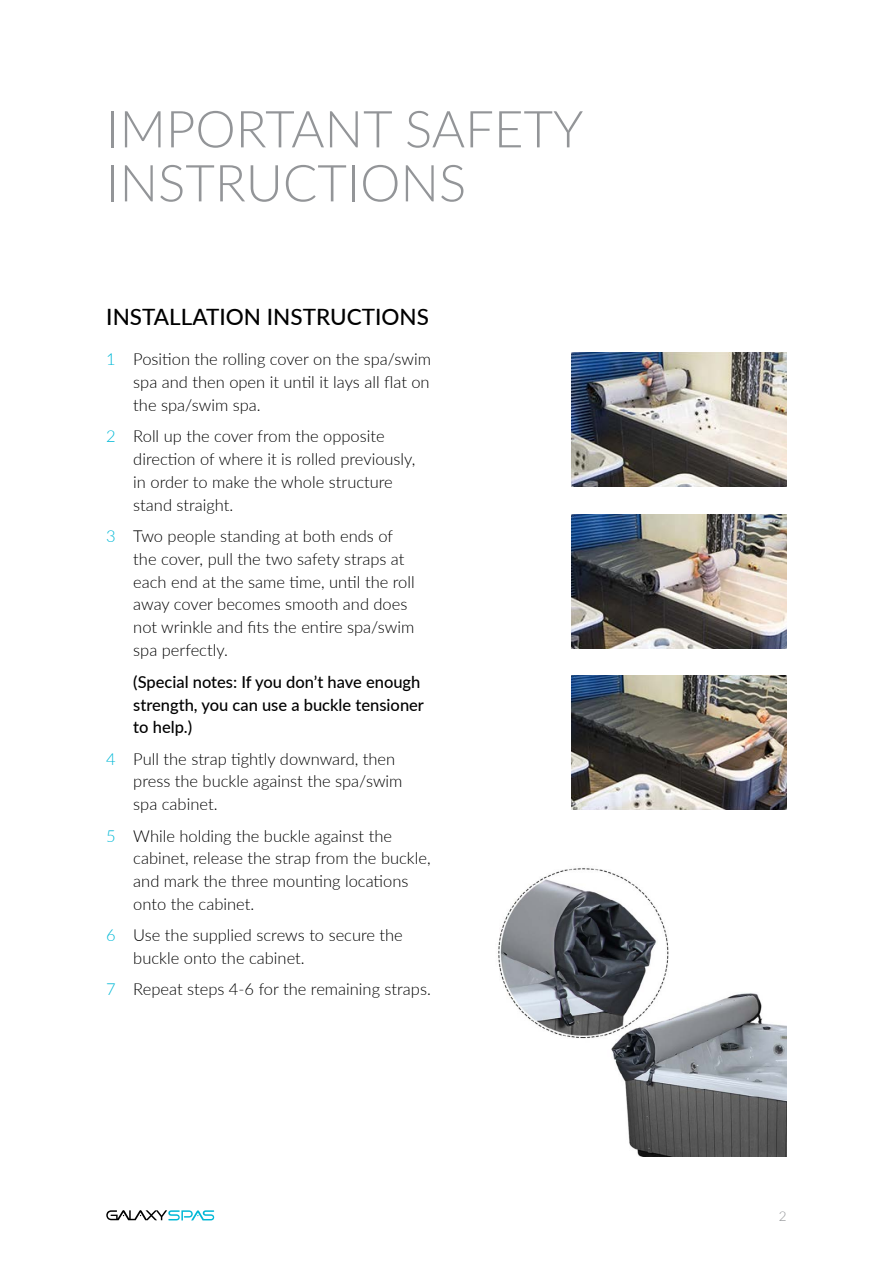
<style>
.page{position:relative;width:893px;height:1263px;background:#fff}
.page>*{position:absolute;margin:0;border:0;box-sizing:border-box;transform-origin:0 0}
.t1{font:300 51px/54px "Lato";color:#939598}
.t2{font:500 22.5px "Lato";color:#000}
.t3{font:300 16.5px/22.8px "Lato";color:#000}
.t4{font:500 16.5px/22.8px "Lato";color:#000}
.t5{font:300 13.5px "Lato";color:#939598}
.s1{color:#00b8d6}
</style>
<div class="page">
<svg style="left:106px;top:1210px;width:108px;height:10px"></svg>
<img style="left:498px;top:868px;width:289px;height:288px">
<img style="left:571px;top:676px;width:216px;height:133px">
<img style="left:571px;top:514px;width:216px;height:134px">
<img style="left:571px;top:353px;width:216px;height:134px">
<h1 class="t1" style="left:106px;top:100px;width:479px">IMPORTANT SAFETY<br>INSTRUCTIONS</h1>
<h2 class="t2" style="left:106px;top:301px;width:324px">INSTALLATION INSTRUCTIONS</h2>
<p class="t3" style="left:133px;top:347px;width:299px;text-align:justify;text-indent:-27px"><span class="s1">1</span> Position the rolling cover on the spa/swim spa and then open it until it lays all flat on the spa/swim spa.</p>
<p class="t3" style="left:133px;top:424px;width:284px;text-indent:-27px"><span class="s1">2</span> Roll up the cover from the opposite direction of where it is rolled previously, in order to make the whole structure stand straight.</p>
<p class="t3" style="left:133px;top:524px;width:283px;text-indent:-27px"><span class="s1">3</span> Two people standing at both ends of the cover, pull the two safety straps at each end at the same time, until the roll away cover becomes smooth and does not wrinkle and fits the entire spa/swim spa perfectly.</p>
<p class="t4" style="left:133px;top:670px;width:292px">(Special notes: If you don’t have enough strength, you can use a buckle tensioner to help.)</p>
<p class="t3" style="left:133px;top:747px;width:271px;text-indent:-27px"><span class="s1">4</span> Pull the strap tightly downward, then press the buckle against the spa/swim spa cabinet.</p>
<p class="t3" style="left:133px;top:824px;width:299px;text-indent:-27px"><span class="s1">5</span> While holding the buckle against the cabinet, release the strap from the buckle, and mark the three mounting locations onto the cabinet.</p>
<p class="t3" style="left:133px;top:923px;width:271px;text-indent:-27px"><span class="s1">6</span> Use the supplied screws to secure the buckle onto the cabinet.</p>
<p class="t3" style="left:106px;top:977px;width:326px"><span class="s1">7</span> Repeat steps 4-6 for the remaining straps.</p>
<p class="t5" style="left:779px;top:1207px;width:9px">2</p>
</div>
